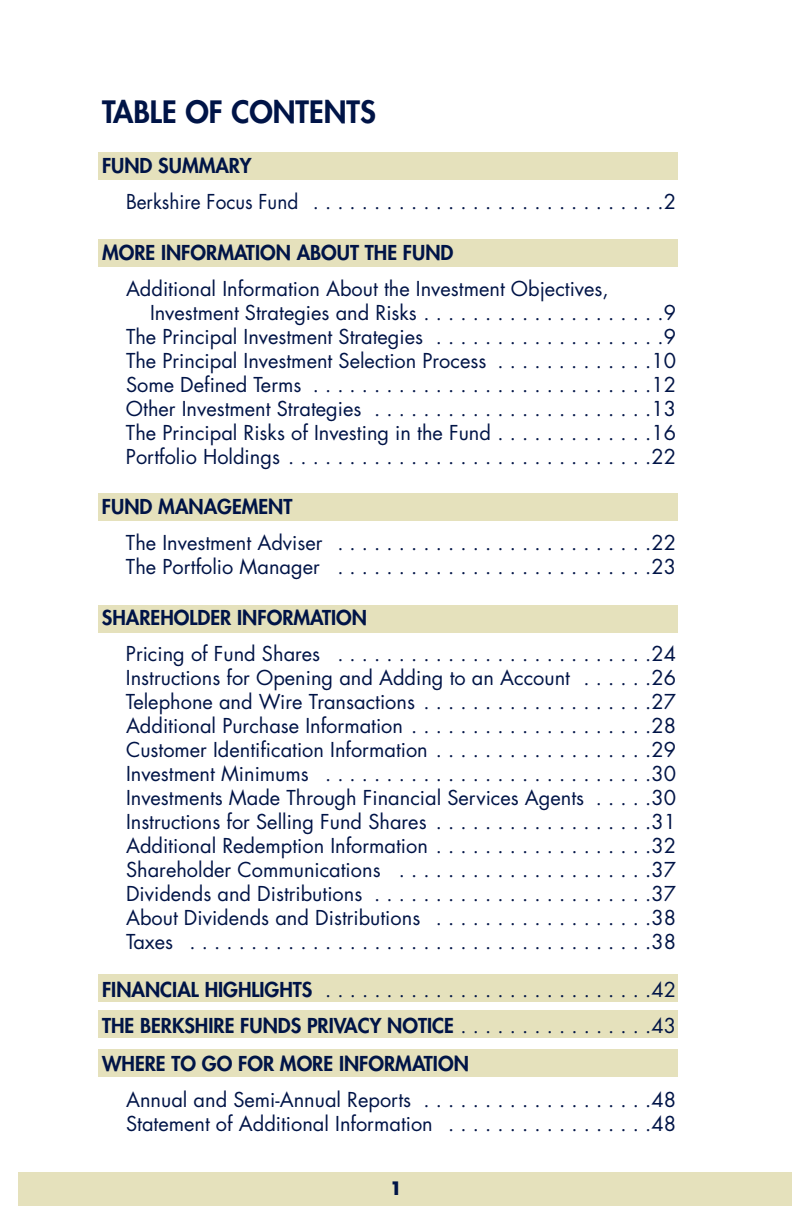
<style>
.page{position:relative;width:792px;height:1224px;background:#fff}
.page>*{position:absolute;margin:0;border:0;box-sizing:border-box;transform-origin:0 0}
.t1{font:800 30px "Futura";color:#001447}
.t2{font:20px/24px "Futura";color:#001447}
.t3{font:800 20px/36px "Futura";color:#001447}
.t4{font:20px "Futura";color:#001447;scale:.95 1}
.t5{font:700 18px "Futura";color:#001447}
.s1{font-weight:400}
</style>
<div class="page">
<div style="left:98px;top:605px;width:580px;height:28px;background:#e5e1bc"></div>
<div style="left:98px;top:493px;width:580px;height:28px;background:#e5e1bc"></div>
<div style="left:98px;top:239px;width:580px;height:28px;background:#e5e1bc"></div>
<div style="left:98px;top:152px;width:580px;height:28px;background:#e5e1bc"></div>
<div style="left:98px;top:1010px;width:580px;height:28px;background:#e5e1bc"></div>
<div style="left:98px;top:1049px;width:580px;height:28px;background:#e5e1bc"></div>
<div style="left:98px;top:974px;width:580px;height:28px;background:#e5e1bc"></div>
<div style="left:774px;top:1172px;width:18px;height:33px;background:#e5e1bc"></div>
<div style="left:18px;top:1172px;width:756px;height:33px;background:#e5e1bc"></div>
<h1 class="t1" style="left:102px;top:98px;width:275px">TABLE OF CONTENTS</h1>
<p class="t3" style="left:102px;top:149px;width:151px">FUND SUMMARY</p>
<p class="t4" style="left:126px;top:192px;width:580px">Berkshire Focus Fund . . . . . . . . . . . . . . . . . . . . . . . . . . . . .2</p>
<p class="t3" style="left:102px;top:236px;width:353px">MORE INFORMATION ABOUT THE FUND</p>
<p class="t2" style="left:126px;top:278px;width:484px">Additional Information About the Investment Objectives,</p>
<p class="t2" style="left:150px;top:302px;width:527px">Investment Strategies and Risks . . . . . . . . . . . . . . . . . . . .9</p>
<p class="t2" style="left:126px;top:326px;width:552px">The Principal Investment Strategies . . . . . . . . . . . . . . . . . . .9</p>
<p class="t2" style="left:126px;top:350px;width:552px">The Principal Investment Selection Process . . . . . . . . . . . . .10</p>
<p class="t2" style="left:126px;top:374px;width:552px">Some Defined Terms . . . . . . . . . . . . . . . . . . . . . . . . . . . .12</p>
<p class="t2" style="left:126px;top:398px;width:552px">Other Investment Strategies . . . . . . . . . . . . . . . . . . . . . . .13</p>
<p class="t2" style="left:126px;top:422px;width:552px">The Principal Risks of Investing in the Fund . . . . . . . . . . . . .16</p>
<p class="t2" style="left:126px;top:446px;width:552px">Portfolio Holdings . . . . . . . . . . . . . . . . . . . . . . . . . . . . . .22</p>
<p class="t3" style="left:102px;top:490px;width:192px">FUND MANAGEMENT</p>
<p class="t2" style="left:126px;top:533px;width:552px">The Investment Adviser . . . . . . . . . . . . . . . . . . . . . . . . . .22<br>The Portfolio Manager . . . . . . . . . . . . . . . . . . . . . . . . . .23</p>
<p class="t3" style="left:102px;top:601px;width:267px">SHAREHOLDER INFORMATION</p>
<p class="t2" style="left:126px;top:643px;width:552px;text-align:justify">Pricing of Fund Shares . . . . . . . . . . . . . . . . . . . . . . . . . .24<br>Instructions for Opening and Adding to an Account . . . . . .26<br>Telephone and Wire Transactions . . . . . . . . . . . . . . . . . . .27<br>Additional Purchase Information . . . . . . . . . . . . . . . . . . . .28<br>Customer Identification Information . . . . . . . . . . . . . . . . . .29<br>Investment Minimums . . . . . . . . . . . . . . . . . . . . . . . . . . .30<br>Investments Made Through Financial Services Agents . . . . .30<br>Instructions for Selling Fund Shares . . . . . . . . . . . . . . . . . .31<br>Additional Redemption Information . . . . . . . . . . . . . . . . . .32<br>Shareholder Communications . . . . . . . . . . . . . . . . . . . . .37<br>Dividends and Distributions . . . . . . . . . . . . . . . . . . . . . . .37<br>About Dividends and Distributions . . . . . . . . . . . . . . . . . .38<br>Taxes . . . . . . . . . . . . . . . . . . . . . . . . . . . . . . . . . . . . . .38</p>
<p class="t3" style="left:102px;top:973px;width:576px">FINANCIAL HIGHLIGHTS <span class="s1">. . . . . . . . . . . . . . . . . . . . . . . . . . .42<br></span>THE BERKSHIRE FUNDS PRIVACY NOTICE <span class="s1">. . . . . . . . . . . . . . . .43</span></p>
<p class="t3" style="left:102px;top:1048px;width:368px">WHERE TO GO FOR MORE INFORMATION</p>
<p class="t2" style="left:126px;top:1090px;width:552px">Annual and Semi-Annual Reports . . . . . . . . . . . . . . . . . . .48<br>Statement of Additional Information . . . . . . . . . . . . . . . . .48</p>
<p class="t5" style="left:390px;top:1180px;width:14px">1</p>
</div>
